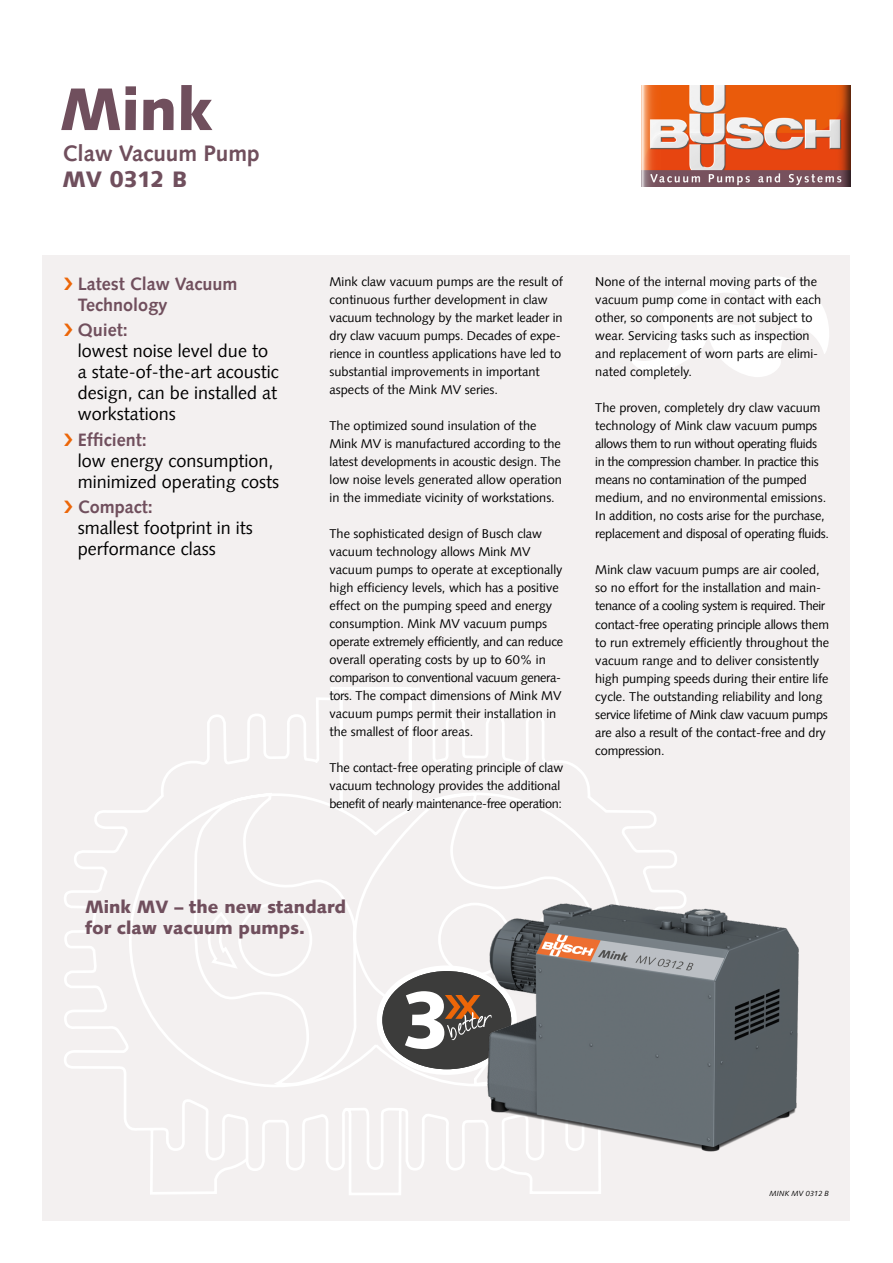
<style>
.page{position:relative;width:893px;height:1263px;background:#fff}
.page>*{position:absolute;margin:0;border:0;box-sizing:border-box;transform-origin:0 0}
.t1{font:900 60px "Syntax LT";color:#704f5d}
.t2{font:700 22.5px "Syntax LT";color:#704f5d}
.t3{font:900 22.5px "Syntax LT";letter-spacing:-.03em;color:#704f5d}
.t4{font:18px/21px "Syntax LT";color:#000}
.t5{font:700 18px/21px "Syntax LT";color:#704f5d}
.t6{font:900 18px/21px "Syntax LT";color:#704f5d}
.t7{font:12.75px/18px "Syntax LT";color:#000}
.t8{font:12.75px/18px "Syntax LT";letter-spacing:-.02em;color:#000}
.t9{font:italic 7.5px "Syntax LT";letter-spacing:.015em;color:#000}
</style>
<div class="page">
<div style="left:43px;top:255px;width:807px;height:965px;background:#f3f0f0"></div>
<svg style="left:62px;top:687px;width:627px;height:534px"></svg>
<svg style="left:631px;top:277px;width:198px;height:100px"></svg>
<img style="left:641px;top:85px;width:209px;height:102px">
<svg style="left:198px;top:910px;width:257px;height:165px"></svg>
<img style="left:455px;top:856px;width:344px;height:313px">
<h1 class="t1" style="left:60px;top:74px;width:155px">Mink</h1>
<h2 class="t2" style="left:63px;top:141px;width:199px">Claw Vacuum Pump</h2>
<h2 class="t3" style="left:63px;top:166px;width:126px">MV 0312 B</h2>
<h3 class="t5" style="left:78px;top:273px;width:161px">Latest Claw Vacuum<br>Technology</h3>
<h3 class="t5" style="left:78px;top:320px;width:51px">Quiet:</h3>
<h3 class="t4" style="left:78px;top:341px;width:202px">lowest noise level due to a state-of-the-art acoustic design, can be installed at workstations</h3>
<h3 class="t5" style="left:78px;top:429px;width:70px">Efficient:</h3>
<h3 class="t4" style="left:78px;top:450px;width:203px">low energy consumption, minimized operating costs</h3>
<h3 class="t5" style="left:78px;top:496px;width:77px">Compact:</h3>
<h3 class="t4" style="left:78px;top:517px;width:177px">smallest footprint in its performance class</h3>
<p class="t7" style="left:330px;top:273px;width:235px">Mink claw vacuum pumps are the result of continuous further development in claw vacuum technology by the market leader in dry claw vacuum pumps. Decades of expe&shy;rience in countless applications have led to substantial improvements in important aspects of the Mink MV series.</p>
<p class="t7" style="left:330px;top:417px;width:234px">The optimized sound insulation of the Mink MV is manufactured according to the latest developments in acoustic design. The low noise levels generated allow operation in the immediate vicinity of workstations.</p>
<p class="t7" style="left:330px;top:525px;width:235px">The sophisticated design of Busch claw vacuum technology allows Mink MV vacuum pumps to operate at exceptionally high efficiency levels, which has a positive effect on the pumping speed and energy consumption. Mink MV vacuum pumps operate extremely efficiently, and can reduce overall operating costs by up to 60% in comparison to conventional vacuum genera&shy;tors. The compact dimensions of Mink MV vacuum pumps permit their installation in the smallest of floor areas.</p>
<p class="t7" style="left:330px;top:759px;width:235px">The contact-free operating principle of claw vacuum technology provides the additional benefit of nearly maintenance-free operation:</p>
<p class="t7" style="left:595px;top:273px;width:228px">None of the internal moving parts of the vacuum pump come in contact with each other, so components are not subject to wear. Servicing tasks such as inspection and replacement of worn parts are elimi&shy;nated completely.</p>
<p class="t8" style="left:595px;top:399px;width:235px">The proven, completely dry claw vacuum technology of Mink claw vacuum pumps allows them to run without operating fluids in the compression chamber. In practice this means no contamination of the pumped medium, and no environmental emissions.<br>In addition, no costs arise for the purchase, replacement and disposal of operating fluids.</p>
<p class="t7" style="left:595px;top:561px;width:235px">Mink claw vacuum pumps are air cooled, so no effort for the installation and main&shy;tenance of a cooling system is required. Their contact-free operating principle allows them to run extremely efficiently throughout the vacuum range and to deliver consistently high pumping speeds during their entire life cycle. The outstanding reliability and long service lifetime of Mink claw vacuum pumps are also a result of the contact-free and dry compression.</p>
<h3 class="t6" style="left:85px;top:896px;width:263px">Mink MV – the new standard for claw vacuum pumps.</h3>
<p class="t9" style="left:769px;top:1189px;width:61px">MINK MV 0312 B</p>
</div>
